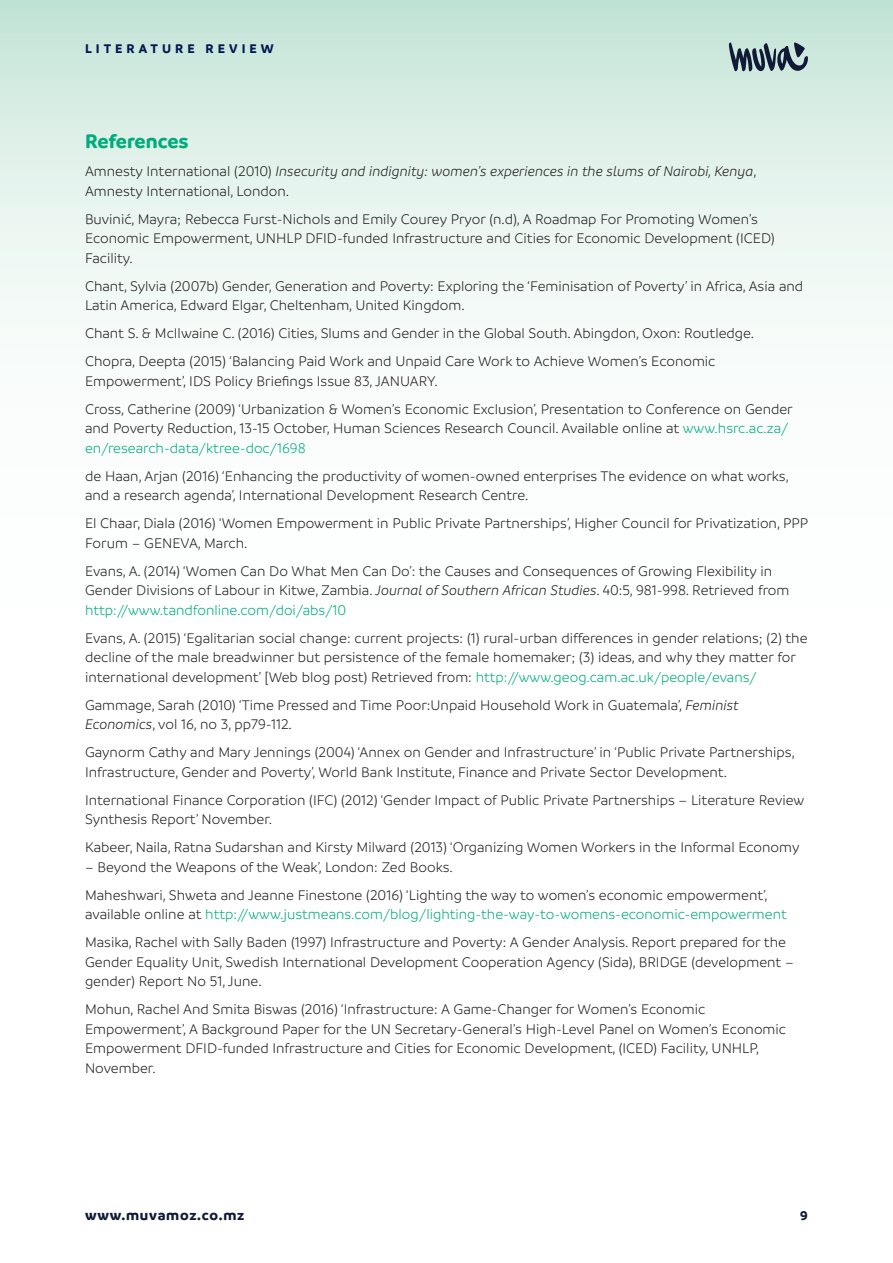
<style>
.page{position:relative;width:893px;height:1263px;background:#fff}
.page>*{position:absolute;margin:0;border:0;box-sizing:border-box;transform-origin:0 0}
.t1{font:700 21px "Branding";letter-spacing:-.005em;color:#00ac7c}
.t2{font:300 15px/19.5px "Branding";color:#231f20}
.t3{font:italic 300 15px/19.5px "Branding";color:#231f20}
.t4{font:700 15px "Branding";letter-spacing:.05em;color:#101935}
.t5{font:700 13.5px "Branding";letter-spacing:.3em;color:#001954}
.t6{font:700 13.5px "Branding";color:#101935}
.s1{font-style:normal}
.s2{color:#00ac7c}
.s3{font-style:italic}
</style>
<div class="page">
<svg style="left:0;top:0;width:893px;height:326px"></svg>
<svg style="left:729px;top:42px;width:79px;height:30px;background:#778b91"></svg>
<p class="t5" style="left:85px;top:41px;width:190px">LITERATURE REVIEW</p>
<h1 class="t1" style="left:85px;top:129px;width:105px">References</h1>
<p class="t3" style="left:85px;top:162px;width:673px"><span class="s1">Amnesty International (2010)</span> Insecurity and indignity: women’s experiences in the slums of Nairobi, Kenya<span class="s1">,<br>Amnesty International, London.</span></p>
<p class="t2" style="left:85px;top:209px;width:691px">Buvinić, Mayra; Rebecca Furst-Nichols and Emily Courey Pryor (n.d), A Roadmap For Promoting Women’s<br>Economic Empowerment, UNHLP DFID-funded Infrastructure and Cities for Economic Development (ICED)<br>Facility.</p>
<p class="t2" style="left:85px;top:276px;width:720px">Chant, Sylvia (2007b) Gender, Generation and Poverty: Exploring the ‘Feminisation of Poverty’ in Africa, Asia and<br>Latin America, Edward Elgar, Cheltenham, United Kingdom.</p>
<p class="t2" style="left:85px;top:319px;width:671px;line-height:28px">Chant S. &amp; McIlwaine C. (2016) Cities, Slums and Gender in the Global South. Abingdon, Oxon: Routledge.<br>Chopra, Deepta (2015) ‘Balancing Paid Work and Unpaid Care Work to Achieve Women’s Economic</p>
<p class="t2" style="left:85px;top:367px;width:709px;line-height:28px">Empowerment’, IDS Policy Briefings Issue 83, JANUARY.<br>Cross, Catherine (2009) ‘Urbanization &amp; Women’s Economic Exclusion’, Presentation to Conference on Gender</p>
<p class="t2" style="left:85px;top:419px;width:705px">and Poverty Reduction, 13-15 October, Human Sciences Research Council. Available online at <span class="s2">www.hsrc.ac.za/ en/research-data/ktree-doc/1698</span></p>
<p class="t2" style="left:85px;top:466px;width:705px">de Haan, Arjan (2016) ‘Enhancing the productivity of women-owned enterprises The evidence on what works, and a research agenda’, International Development Research Centre.</p>
<p class="t2" style="left:85px;top:514px;width:725px">El Chaar, Diala (2016) ‘Women Empowerment in Public Private Partnerships’, Higher Council for Privatization, PPP<br>Forum – GENEVA, March.</p>
<p class="t2" style="left:85px;top:561px;width:706px">Evans, A. (2014) ‘Women Can Do What Men Can Do’: the Causes and Consequences of Growing Flexibility in<br>Gender Divisions of Labour in Kitwe, Zambia. <span class="s3">Journal of Southern African Studies</span>. 40:5, 981-998. Retrieved from <span class="s2">http://www.tandfonline.com/doi/abs/10</span></p>
<p class="t2" style="left:85px;top:628px;width:724px">Evans, A. (2015) ‘Egalitarian social change: current projects: (1) rural-urban differences in gender relations; (2) the decline of the male breadwinner but persistence of the female homemaker; (3) ideas, and why they matter for international development’ [Web blog post) Retrieved from: <span class="s2">http://www.geog.cam.ac.uk/people/evans/</span></p>
<p class="t2" style="left:85px;top:695px;width:655px">Gammage, Sarah (2010) ‘Time Pressed and Time Poor:Unpaid Household Work in Guatemala’, <span class="s3">Feminist<br>Economics</span>, vol 16, no 3, pp79-112.</p>
<p class="t2" style="left:85px;top:743px;width:711px">Gaynorm Cathy and Mary Jennings (2004) ‘Annex on Gender and Infrastructure’ in ‘Public Private Partnerships,<br>Infrastructure, Gender and Poverty’, World Bank Institute, Finance and Private Sector Development.</p>
<p class="t2" style="left:85px;top:790px;width:721px">International Finance Corporation (IFC) (2012) ‘Gender Impact of Public Private Partnerships – Literature Review<br>Synthesis Report’ November.</p>
<p class="t2" style="left:85px;top:838px;width:716px">Kabeer, Naila, Ratna Sudarshan and Kirsty Milward (2013) ‘Organizing Women Workers in the Informal Economy</p>
<p class="t2" style="left:85px;top:853px;width:684px;line-height:28px">– Beyond the Weapons of the Weak’, London: Zed Books.<br>Maheshwari, Shweta and Jeanne Finestone (2016) ‘Lighting the way to women’s economic empowerment’,</p>
<p class="t2" style="left:85px;top:900px;width:703px;line-height:28px">available online at <span class="s2">http://www.justmeans.com/blog/lighting-the-way-to-womens-economic-empowerment<br></span>Masika, Rachel with Sally Baden (1997) Infrastructure and Poverty: A Gender Analysis. Report prepared for the</p>
<p class="t2" style="left:85px;top:952px;width:710px">Gender Equality Unit, Swedish International Development Cooperation Agency (Sida), BRIDGE (development – gender) Report No 51, June.</p>
<p class="t2" style="left:85px;top:1000px;width:703px">Mohun, Rachel And Smita Biswas (2016) ‘Infrastructure: A Game-Changer for Women’s Economic Empowerment’, A Background Paper for the UN Secretary-General’s High-Level Panel on Women’s Economic Empowerment DFID-funded Infrastructure and Cities for Economic Development, (ICED) Facility, UNHLP, November.</p>
<p class="t4" style="left:85px;top:1207px;width:161px">www.muvamoz.co.mz</p>
<p class="t6" style="left:800px;top:1208px;width:9px">9</p>
</div>
